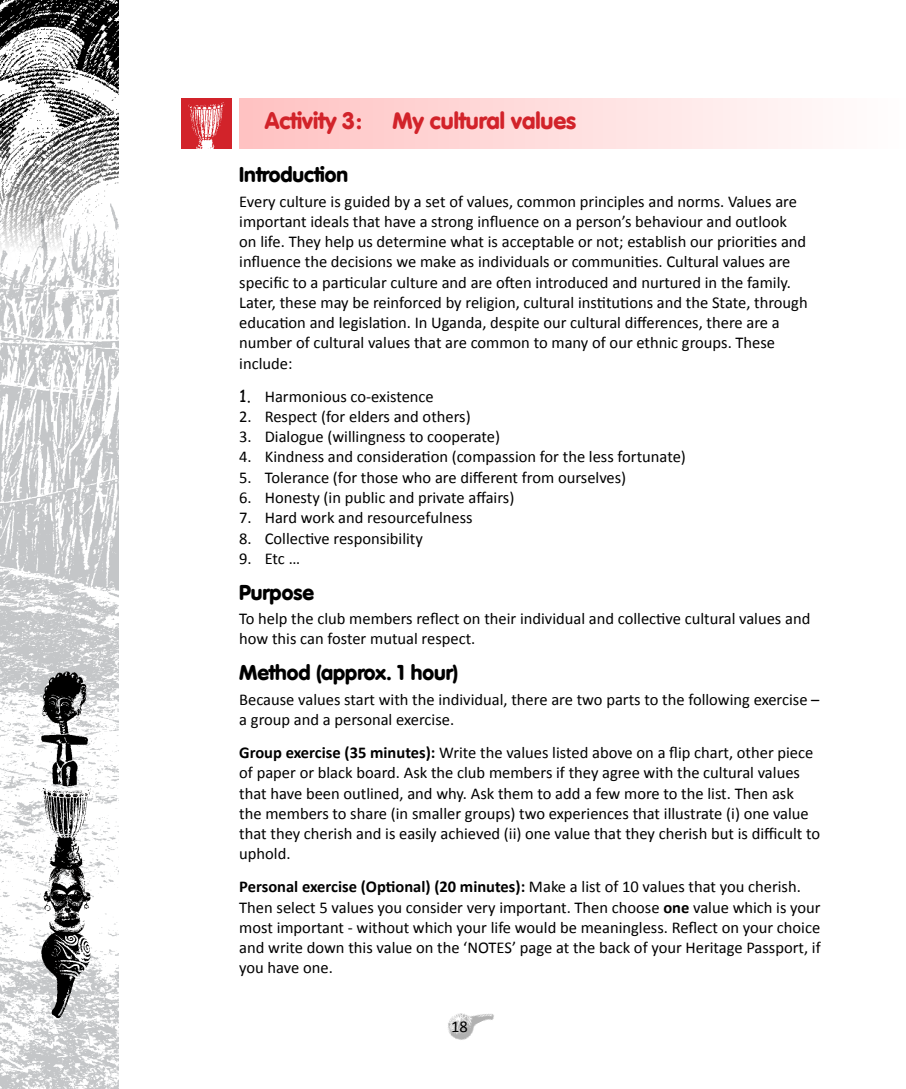
<style>
.page{position:relative;width:906px;height:1089px;background:#fff}
.page>*{position:absolute;margin:0;border:0;box-sizing:border-box;transform-origin:0 0}
.t1{font:700 23.25px "Vogue";color:#d2232a}
.t2{font:700 21px "Vogue";color:#000}
.t3{font:16.5px/20.2px "Calibri";color:#000}
.s1{font-family:"Comic Sans MS"}
.s2{font-weight:700}
</style>
<div class="page">
<img style="left:0;top:260px;width:119px;height:829px">
<img style="left:0;top:0;width:119px;height:260px">
<img style="left:39px;top:664px;width:51px;height:117px">
<img style="left:39px;top:781px;width:54px;height:81px">
<img style="left:39px;top:862px;width:54px;height:64px">
<img style="left:39px;top:926px;width:54px;height:93px">
<img style="left:448px;top:1013px;width:46px;height:27px">
<div style="left:239px;top:98px;width:667px;height:50px;background:linear-gradient(to right,#ffc1c1,#fffefe)"></div>
<div style="left:181px;top:98px;width:50px;height:51px;background:#d2232a"></div>
<img style="left:188px;top:102px;width:37px;height:47px">
<h1 class="t1" style="left:265px;top:107px;width:99px">Activity 3:</h1>
<h1 class="t1" style="left:392px;top:107px;width:185px">My cultural values</h1>
<p class="t2" style="left:239px;top:162px;width:111px">Introduction</p>
<p class="t3" style="left:239px;top:191px;width:570px">Every culture is guided by a set of values, common principles and norms. Values are important ideals that have a strong influence on a person’s behaviour and outlook on life. They help us determine what is acceptable or not; establish our priorities and influence the decisions we make as individuals or communities. Cultural values are specific to a particular culture and are often introduced and nurtured in the family.<br>Later, these may be reinforced by religion, cultural institutions and the State, through education and legislation. In Uganda, despite our cultural differences, there are a number of cultural values that are common to many of our ethnic groups. These include:</p>
<p class="t3" style="left:239px;top:386px;width:196px"><span class="s1">1.</span> Harmonious co-existence</p>
<p class="t3" style="left:239px;top:406px;width:233px">2. Respect (for elders and others)</p>
<p class="t3" style="left:239px;top:426px;width:262px">3. Dialogue (willingness to cooperate)</p>
<p class="t3" style="left:239px;top:447px;width:448px">4. Kindness and consideration (compassion for the less fortunate)</p>
<p class="t3" style="left:239px;top:467px;width:388px">5. Tolerance (for those who are different from ourselves)</p>
<p class="t3" style="left:239px;top:487px;width:276px">6. Honesty (in public and private affairs)</p>
<p class="t3" style="left:239px;top:507px;width:235px">7. Hard work and resourcefulness</p>
<p class="t3" style="left:239px;top:528px;width:185px">8. Collective responsibility</p>
<p class="t3" style="left:239px;top:548px;width:62px">9. Etc …</p>
<p class="t2" style="left:239px;top:579px;width:76px">Purpose</p>
<p class="t3" style="left:239px;top:608px;width:572px">To help the club members reflect on their individual and collective cultural values and how this can foster mutual respect.</p>
<p class="t2" style="left:239px;top:660px;width:220px">Method (approx. 1 hour)</p>
<p class="t3" style="left:239px;top:689px;width:582px">Because values start with the individual, there are two parts to the following exercise – a group and a personal exercise.</p>
<p class="t3" style="left:239px;top:742px;width:582px"><span class="s2">Group exercise (35 minutes):</span> Write the values listed above on a flip chart, other piece of paper or black board. Ask the club members if they agree with the cultural values that have been outlined, and why. Ask them to add a few more to the list. Then ask the members to share (in smaller groups) two experiences that illustrate (i) one value that they cherish and is easily achieved (ii) one value that they cherish but is difficult to uphold.</p>
<p class="t3" style="left:239px;top:876px;width:583px"><span class="s2">Personal exercise (Optional) (20 minutes):</span> Make a list of 10 values that you cherish.<br>Then select 5 values you consider very important. Then choose <span class="s2">one</span> value which is your most important - without which your life would be meaningless. Reflect on your choice and write down this value on the ‘NOTES’ page at the back of your Heritage Passport, if you have one.</p>
<p class="t3" style="left:451px;top:1016px;width:18px">18</p>
</div>
